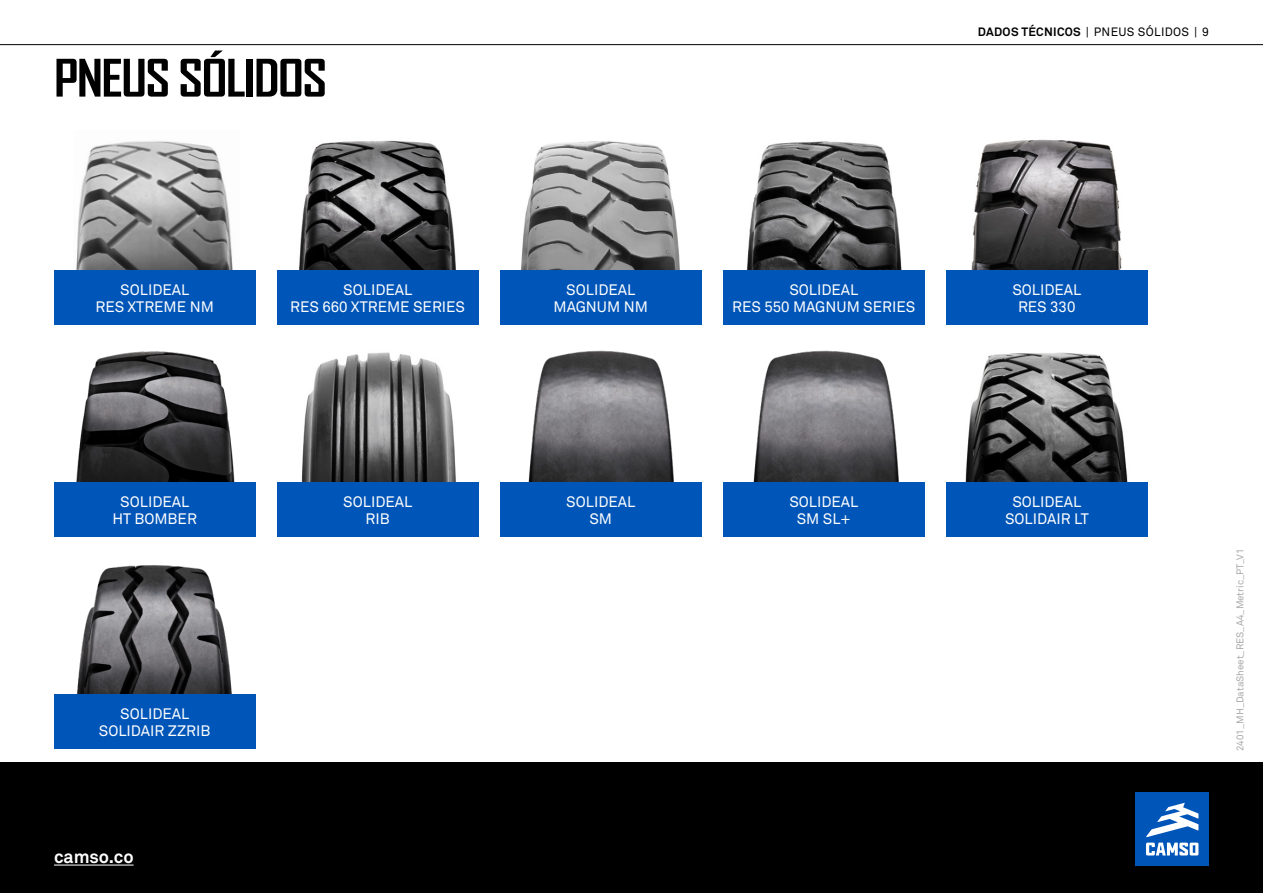
<style>
.page{position:relative;width:1263px;height:893px;background:#fff}
.page>*{position:absolute;margin:0;border:0;box-sizing:border-box;transform-origin:0 0}
.t1{font:700 49.5px "Agency FB";letter-spacing:-.03em;color:#000;scale:1.1 1}
.t2{font:700 18px "Akkurat Office";color:#fff}
.t3{font:15px/17px "Akkurat Office";color:#fff;text-align:center}
.t4{font:12px "Akkurat Office";letter-spacing:.025em;color:#000}
.t5{font:9.75px "Akkurat Office";color:#a7a9ac}
.s1{font-weight:700}
</style>
<div class="page">
<div style="left:0;top:762px;width:1263px;height:131px;background:#000"></div>
<hr style="left:0;top:44px;width:1263px;height:1px;background:#000">
<div style="left:1135px;top:792px;width:74px;height:74px;background:#0055b8"></div>
<svg style="left:1146px;top:843px;width:52px;height:12px"></svg>
<svg style="left:1146px;top:803px;width:52px;height:34px"></svg>
<hr style="left:54px;top:865px;width:80px;height:1px;background:#fff">
<img style="left:76px;top:351px;width:159px;height:131px">
<img style="left:521px;top:141px;width:159px;height:129px">
<img style="left:76px;top:141px;width:157px;height:129px">
<img style="left:77px;top:565px;width:155px;height:129px">
<img style="left:301px;top:352px;width:155px;height:130px">
<img style="left:528px;top:350px;width:146px;height:132px">
<img style="left:753px;top:350px;width:146px;height:132px">
<img style="left:971px;top:139px;width:151px;height:131px">
<img style="left:747px;top:141px;width:155px;height:129px">
<img style="left:299px;top:140px;width:157px;height:130px">
<div style="left:54px;top:270px;width:201px;height:55px;background:#0055b8"></div>
<div style="left:277px;top:270px;width:201px;height:55px;background:#0055b8"></div>
<div style="left:500px;top:270px;width:201px;height:55px;background:#0055b8"></div>
<div style="left:723px;top:270px;width:201px;height:55px;background:#0055b8"></div>
<div style="left:946px;top:270px;width:201px;height:55px;background:#0055b8"></div>
<div style="left:54px;top:482px;width:201px;height:55px;background:#0055b8"></div>
<div style="left:277px;top:482px;width:201px;height:55px;background:#0055b8"></div>
<div style="left:500px;top:482px;width:201px;height:55px;background:#0055b8"></div>
<div style="left:723px;top:482px;width:201px;height:55px;background:#0055b8"></div>
<div style="left:54px;top:694px;width:201px;height:55px;background:#0055b8"></div>
<img style="left:965px;top:352px;width:163px;height:130px">
<div style="left:946px;top:482px;width:201px;height:55px;background:#0055b8"></div>
<h1 class="t1" style="left:54px;top:49px;width:250px">PNEUS SÓLIDOS</h1>
<p class="t4" style="left:978px;top:25px;width:233px"><span class="s1">DADOS TÉCNICOS</span> | PNEUS SÓLIDOS | 9</p>
<p class="t3" style="left:96px;top:282px;width:120px">SOLIDEAL<br>RES XTREME NM</p>
<p class="t3" style="left:290px;top:282px;width:176px">SOLIDEAL<br>RES 660 XTREME SERIES</p>
<p class="t3" style="left:553px;top:282px;width:96px">SOLIDEAL<br>MAGNUM NM</p>
<p class="t3" style="left:732px;top:282px;width:185px">SOLIDEAL<br>RES 550 MAGNUM SERIES</p>
<p class="t3" style="left:1012px;top:282px;width:71px">SOLIDEAL<br>RES 330</p>
<p class="t3" style="left:112px;top:494px;width:86px">SOLIDEAL<br>HT BOMBER</p>
<p class="t3" style="left:343px;top:494px;width:71px">SOLIDEAL<br>RIB</p>
<p class="t3" style="left:566px;top:494px;width:71px">SOLIDEAL<br>SM</p>
<p class="t3" style="left:789px;top:494px;width:71px">SOLIDEAL<br>SM SL+</p>
<p class="t3" style="left:99px;top:706px;width:113px">SOLIDEAL<br>SOLIDAIR ZZRIB</p>
<p class="t3" style="left:113px;top:723px;width:85px">SOLIDAIR LT</p>
<p class="t2" style="left:54px;top:845px;width:81px">camso.co</p>
<p class="t3" style="left:1005px;top:493px;width:85px">SOLIDEAL<br>SOLIDAIR LT</p>
<p class="t5" style="left:1234px;top:751px;width:204px;rotate:-90deg">2401_MH_DataSheet_RES_A4_Metric_PT_V1</p>
</div>
